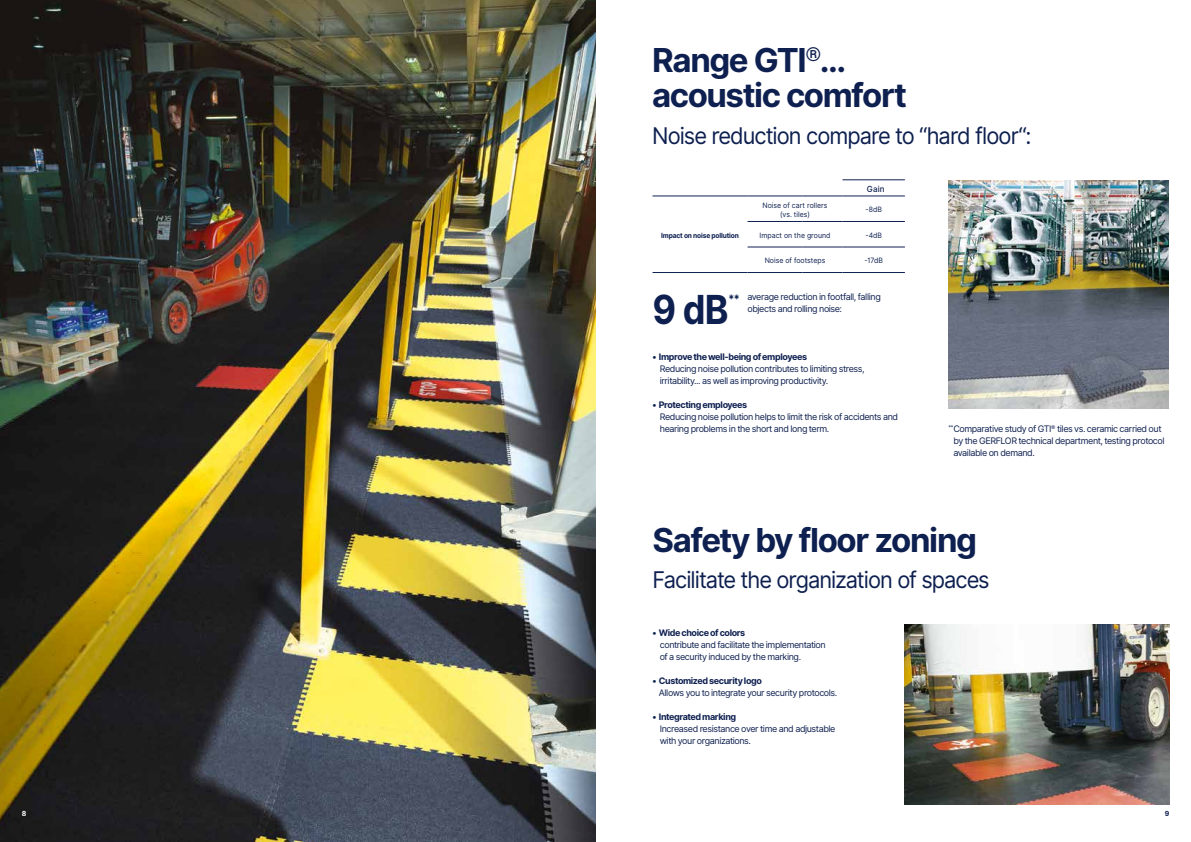
<style>
.page{position:relative;width:1191px;height:842px;background:#fff}
.page>*{position:absolute;margin:0;border:0;box-sizing:border-box;transform-origin:0 0}
.t1{font:700 40px "Inter";color:#0e2050;scale:.9 1}
.t2{font:700 33px/35px "Inter";letter-spacing:-.045em;color:#0e2050}
.t3{font:23px "Inter";letter-spacing:-.045em;color:#0e2050;scale:.95 1}
.t4{font:9px/12px "Inter";letter-spacing:-.045em;color:#0e2050}
.t5{font:500 8.4px "Inter";color:#0e2050;scale:.95 1}
.t6{font:7.3px/8.8px "Inter";color:#0e2050;text-align:center;scale:.95 1}
.t7{font:700 7px "Inter";letter-spacing:-.025em;color:#0e2050;scale:.95 1}
.t8{font:700 7px "Inter";color:#fff}
.t9{font:700 7px "Inter";letter-spacing:-.025em;color:#0e2050}
.s1{font-weight:700;font-size:11.7px}
.s2{font-weight:700}
</style>
<div class="page">
<hr style="left:652px;top:195px;width:95px;height:1px;background:#0e2050">
<hr style="left:747px;top:195px;width:55px;height:1px;background:#0e2050">
<hr style="left:652px;top:272px;width:95px;height:1px;background:#0e2050">
<hr style="left:747px;top:221px;width:55px;height:1px;background:#0e2050">
<hr style="left:802px;top:221px;width:40px;height:1px;background:#0e2050">
<hr style="left:747px;top:247px;width:55px;height:1px;background:#0e2050">
<hr style="left:802px;top:247px;width:40px;height:1px;background:#0e2050">
<hr style="left:747px;top:272px;width:55px;height:1px;background:#0e2050">
<hr style="left:802px;top:272px;width:40px;height:1px;background:#0e2050">
<hr style="left:842px;top:221px;width:63px;height:1px;background:#0e2050">
<hr style="left:842px;top:247px;width:63px;height:1px;background:#0e2050">
<hr style="left:842px;top:272px;width:63px;height:1px;background:#0e2050">
<hr style="left:842px;top:179px;width:63px;height:1px;background:#0e2050">
<hr style="left:802px;top:195px;width:40px;height:1px;background:#0e2050">
<hr style="left:842px;top:195px;width:63px;height:1px;background:#0e2050">
<img style="left:948px;top:180px;width:220px;height:228px">
<img style="left:904px;top:624px;width:265px;height:180px">
<img style="left:0;top:0;width:595px;height:842px">
<h2 class="t2" style="left:652px;top:43px;width:256px">Range GTI<sup>®</sup>... acoustic comfort</h2>
<h3 class="t3" style="left:652px;top:119px;width:401px">Noise reduction compare to “hard floor“:</h3>
<p class="t7" style="left:661px;top:230px;width:83px">Impact on noise pollution</p>
<p class="t5" style="left:867px;top:183px;width:20px">Gain</p>
<p class="t6" style="left:762px;top:201px;width:70px">Noise of cart rollers (vs. tiles)</p>
<p class="t6" style="left:865px;top:205px;width:19px">-8dB</p>
<p class="t6" style="left:759px;top:231px;width:76px">Impact on the ground</p>
<p class="t6" style="left:865px;top:231px;width:19px">-4dB</p>
<p class="t6" style="left:764px;top:256px;width:65px">Noise of footsteps</p>
<p class="t6" style="left:864px;top:256px;width:21px">-17dB</p>
<h1 class="t1" style="left:652px;top:280px;width:86px">9 dB</h1>
<p class="t4" style="left:747px;top:291px;width:135px;text-indent:-19px"><span class="s1">**</span> average reduction in footfall, falling objects and rolling noise:</p>
<p class="t4" style="left:660px;top:351px;width:206px;text-indent:-7px">• <span class="s2">Improve the well-being of employees<br></span>Reducing noise pollution contributes to limiting stress, irritability... as well as improving productivity.</p>
<p class="t4" style="left:660px;top:399px;width:240px;text-indent:-7px">• <span class="s2">Protecting employees<br></span>Reducing noise pollution helps to limit the risk of accidents and hearing problems in the short and long term.</p>
<p class="t4" style="left:953px;top:423px;width:213px;text-indent:-5px"><sup>**</sup>Comparative study of GTI<sup>®</sup> tiles vs. ceramic carried out by the GERFLOR technical department, testing protocol available on demand.</p>
<h2 class="t2" style="left:652px;top:523px;width:326px">Safety by floor zoning</h2>
<h3 class="t3" style="left:652px;top:563px;width:356px">Facilitate the organization of spaces</h3>
<p class="t4" style="left:660px;top:627px;width:167px;text-indent:-7px">• <span class="s2">Wide choice of colors<br></span>contribute and facilitate the implementation of a security induced by the marking.</p>
<p class="t4" style="left:659px;top:675px;width:180px;text-indent:-6px">• <span class="s2">Customized security logo<br></span>Allows you to integrate your security protocols.</p>
<p class="t4" style="left:660px;top:711px;width:177px;text-indent:-7px">• <span class="s2">Integrated marking<br></span>Increased resistance over time and adjustable with your organizations.</p>
<p class="t8" style="left:22px;top:808px;width:6px">8</p>
<p class="t9" style="left:1164px;top:808px;width:6px">9</p>
</div>
